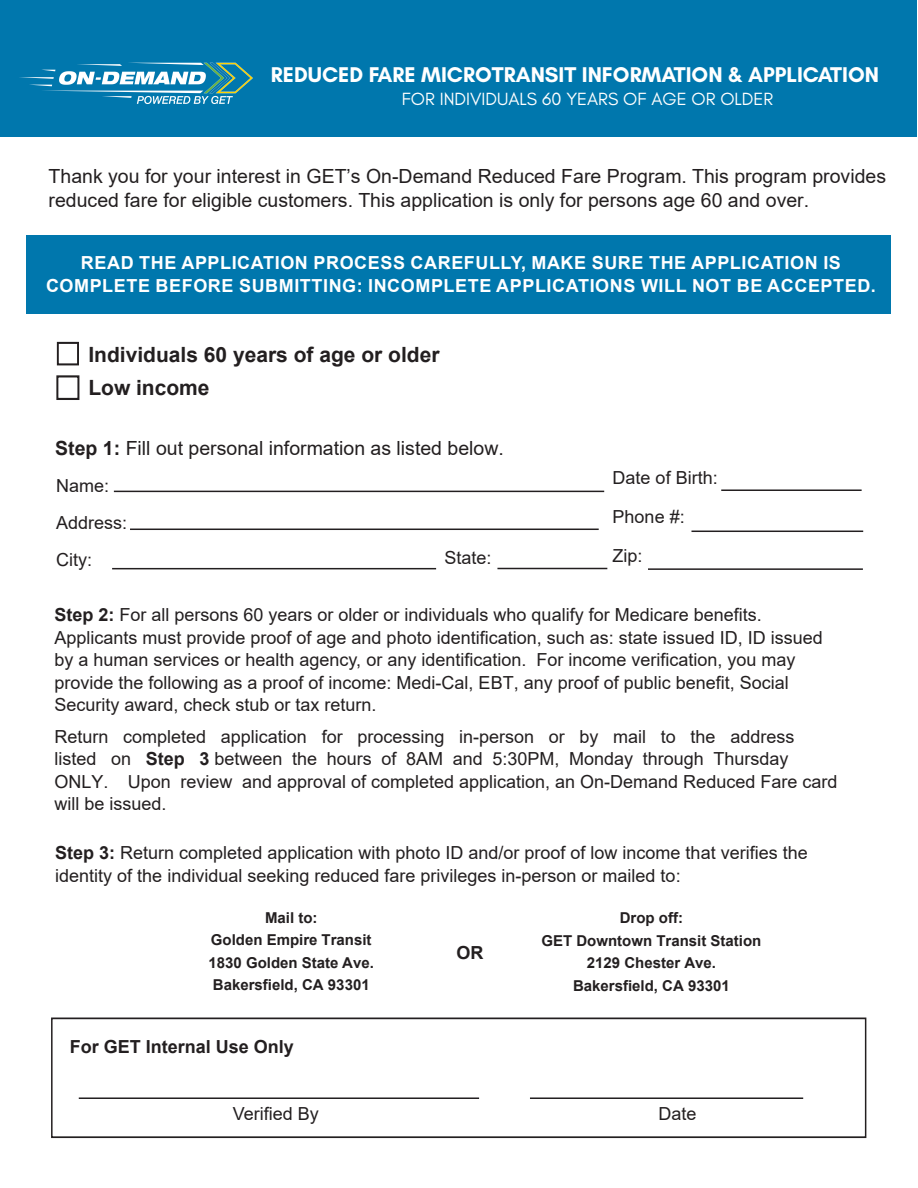
<style>
.page{position:relative;width:918px;height:1188px;background:#fff}
.page>*{position:absolute;margin:0;border:0;box-sizing:border-box;transform-origin:0 0}
.t1{font:700 21.75px "Glacial Indifference";color:#fff}
.t2{font:700 21px/33.3px "Arial";color:#231f20}
.t3{font:19.5px/23.4px "Arial";color:#231f20}
.t4{font:18px/22.5px "Arial";color:#231f20}
.t5{font:700 18px/23px "Arial";letter-spacing:.03em;color:#fff;text-align:center}
.t6{font:18px "Glacial Indifference";color:#fff}
.t7{font:700 18px "Arial";color:#231f20}
.t8{font:700 18px "Arial";color:#231f20}
.t9{font:700 15px/22.5px "Arial";color:#231f20;text-align:center}
.t10{font:700 15px/22.5px "Arial";color:#231f20;text-align:center}
.s1{font-style:inherit}
.s2{font-weight:700}
</style>
<div class="page">
<div style="left:1px;top:0;width:916px;height:136px;background:#0077ad"></div>
<div style="left:27px;top:235px;width:864px;height:78px;background:#0077ad"></div>
<hr style="left:114px;top:491px;width:490px;height:1px;background:#231f20">
<hr style="left:130px;top:529px;width:469px;height:1px;background:#231f20">
<hr style="left:721px;top:489px;width:141px;height:2px;background:#231f20">
<hr style="left:691px;top:531px;width:172px;height:1px;background:#231f20">
<hr style="left:648px;top:568px;width:215px;height:2px;background:#231f20">
<hr style="left:112px;top:568px;width:324px;height:1px;background:#231f20">
<hr style="left:497px;top:568px;width:110px;height:1px;background:#231f20">
<div style="left:57px;top:342px;width:22px;height:23px;border:2px solid #231f20"></div>
<div style="left:56px;top:375px;width:23px;height:25px;border:2px solid #231f20"></div>
<hr style="left:79px;top:1097px;width:400px;height:2px;background:#231f20">
<hr style="left:530px;top:1097px;width:273px;height:2px;background:#231f20">
<div style="left:51px;top:1018px;width:815px;height:120px;border:2px solid #231f20"></div>
<img style="left:19px;top:62px;width:234px;height:42px">
<p class="t1" style="left:271px;top:62px;width:610px">REDUCED FARE MICROTRANSIT INFORMATION &amp; APPLICATION</p>
<p class="t6" style="left:402px;top:89px;width:373px">FOR INDIVIDUALS 60 YEARS OF AGE OR OLDER</p>
<p class="t3" style="left:49px;top:165px;width:839px">Thank you for your interest in GET’s <span class="s1">On-Demand</span> Reduced Fare Program. This program provides reduced fare for eligible customers. This application is only for persons age 60 and over.</p>
<p class="t5" style="left:46px;top:251px;width:831px">READ THE APPLICATION PROCESS CAREFULLY, MAKE SURE THE APPLICATION IS<br>COMPLETE BEFORE SUBMITTING: INCOMPLETE APPLICATIONS WILL NOT BE ACCEPTED.</p>
<p class="t2" style="left:88px;top:338px;width:353px">Individuals 60 years of age or older<br>Low <span class="s1">i</span>ncome</p>
<p class="t3" style="left:55px;top:436px;width:450px"><span class="s2">Step 1:</span> Fill out personal information as listed below.</p>
<p class="t4" style="left:56px;top:468px;width:73px;line-height:36.8px">Name:<br>Address:<br>City:</p>
<p class="t4" style="left:445px;top:546px;width:49px">State:</p>
<p class="t4" style="left:613px;top:458px;width:107px;line-height:39px">Date of Birth:<br>Phone #:<br>Zip:</p>
<p class="t4" style="left:54px;top:604px;width:770px"><span class="s2">Step 2:</span> For all persons 60 years or older or individuals who qualify for Medicare benefits.<br>Applicants must provide proof of age and photo identification, such as: state issue<span class="s1">d ID</span>, ID issued by a human services or health agency, or any identification. For income verification, you may provide the following as a proof of income: Medi-Cal, EBT, any proof of public benefit, Social Security award, check stub or tax return.</p>
<p class="t4" style="left:54px;top:725px;width:784px">Return completed application for processing in-person or by mail to the address listed on <span class="s2">Step 3</span> between the hours of 8AM and 5:30PM, Monday through Thursday ONLY. Upon review and approval of completed application, <span class="s1">an</span> On-Demand Reduced Fare card will be issued.</p>
<p class="t4" style="left:55px;top:842px;width:754px"><span class="s2">Step 3:</span> Return completed application with photo ID and/or proof of low income that verifies the identity of the individual seeking reduced fare privileges in<span class="s1">-</span>person <span class="s1">or mailed to</span>:</p>
<p class="t10" style="left:209px;top:907px;width:167px"><span class="s1">Mail to:<br></span>Golden Empire <span class="s1">T</span>ransit<br>1830 Golden State Ave.<br>Bakers<span class="s1">f</span>ield, CA 93301</p>
<p class="t9" style="left:541px;top:907px;width:222px">Drop off:<br>GET Downtown Transit Station<br>2129 Chester Ave.<br>Bakersfield, CA 93301</p>
<p class="t8" style="left:457px;top:940px;width:28px">OR</p>
<p class="t7" style="left:70px;top:1034px;width:226px">For GET Internal Use Only</p>
<p class="t4" style="left:233px;top:1102px;width:88px">Verified By</p>
<p class="t4" style="left:658px;top:1102px;width:40px">Date</p>
</div>
